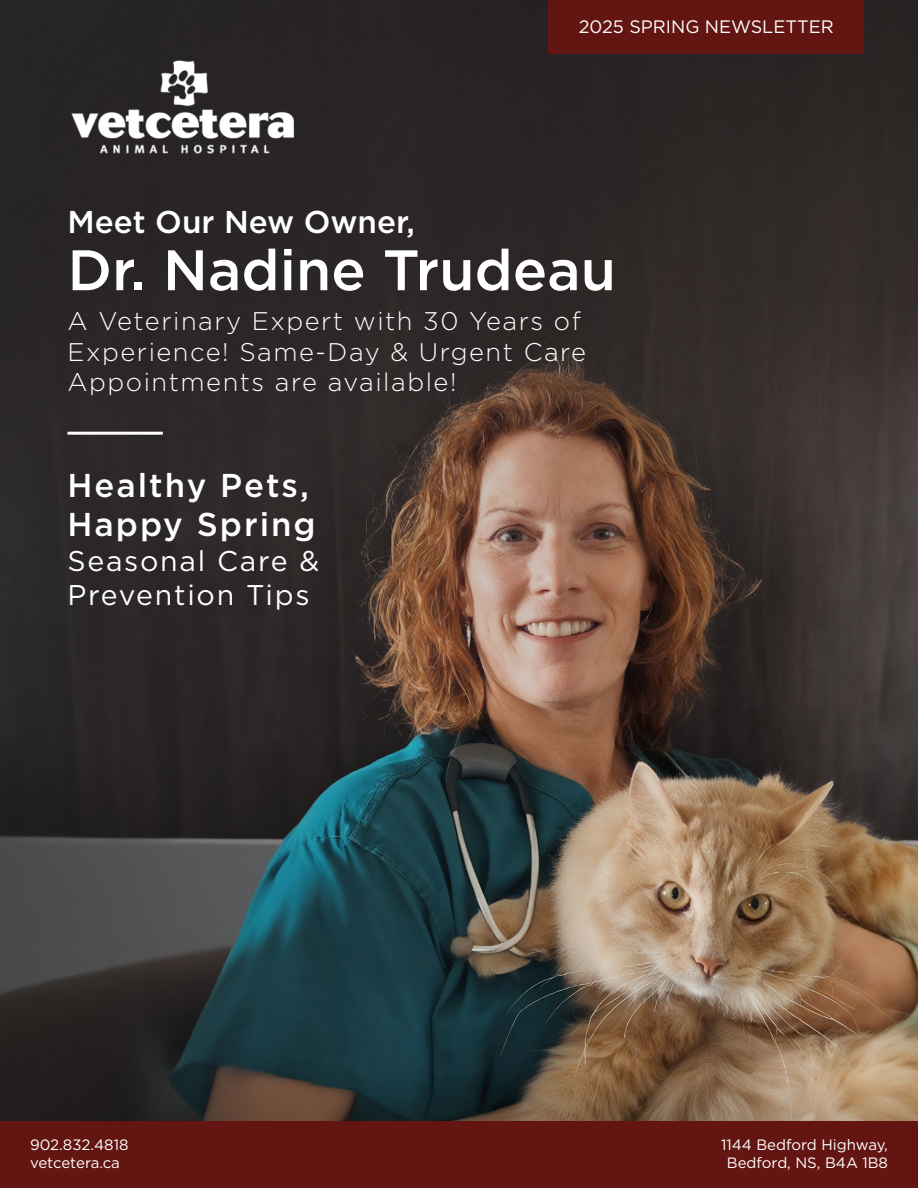
<style>
.page{position:relative;width:918px;height:1188px;background:#fff}
.page>*{position:absolute;margin:0;border:0;box-sizing:border-box;transform-origin:0 0}
.t1{font:500 57px "Gotham";color:#fff}
.t2{font:500 33px/39.6px "Gotham";letter-spacing:.06em;color:#fff}
.t3{font:500 31.5px "Gotham";color:#fff}
.t4{font:28.5px/34.2px "Gotham";letter-spacing:.06em;color:#fff}
.t5{font:300 25.5px/30.6px "Gotham";letter-spacing:.06em;color:#fff}
.t6{font:18px "Gotham";color:#fff}
.t7{font:15px/18px "Gotham";color:#fff}
</style>
<div class="page">
<div style="left:0;top:1120px;width:918px;height:68px;background:#631511"></div>
<img style="left:0;top:0;width:918px;height:1120px">
<div style="left:549px;top:0;width:315px;height:54px;background:#631511"></div>
<img style="left:68px;top:58px;width:242px;height:102px">
<hr style="left:68px;top:432px;width:95px;height:3px;background:#fff">
<p class="t3" style="left:68px;top:201px;width:349px">Meet Our New Owner,</p>
<p class="t6" style="left:579px;top:15px;width:257px">2025 SPRING NEWSLETTER</p>
<p class="t1" style="left:68px;top:233px;width:550px">Dr. Nadine Trudeau</p>
<p class="t5" style="left:68px;top:305px;width:520px">A Veterinary Expert with 30 Years of<br>Experience! Same-Day &amp; Urgent Care<br>Appointments are available!</p>
<p class="t2" style="left:68px;top:465px;width:250px">Healthy Pets,<br>Happy Spring</p>
<p class="t4" style="left:68px;top:543px;width:253px">Seasonal Care &amp;<br>Prevention Tips</p>
<p class="t7" style="left:30px;top:1135px;width:100px">902.832.4818 vetcetera.ca</p>
<p class="t7" style="left:721px;top:1135px;width:168px;text-align:center">1144 Bedford Highway,<br>Bedford, NS, B4A 1B8</p>
</div>
